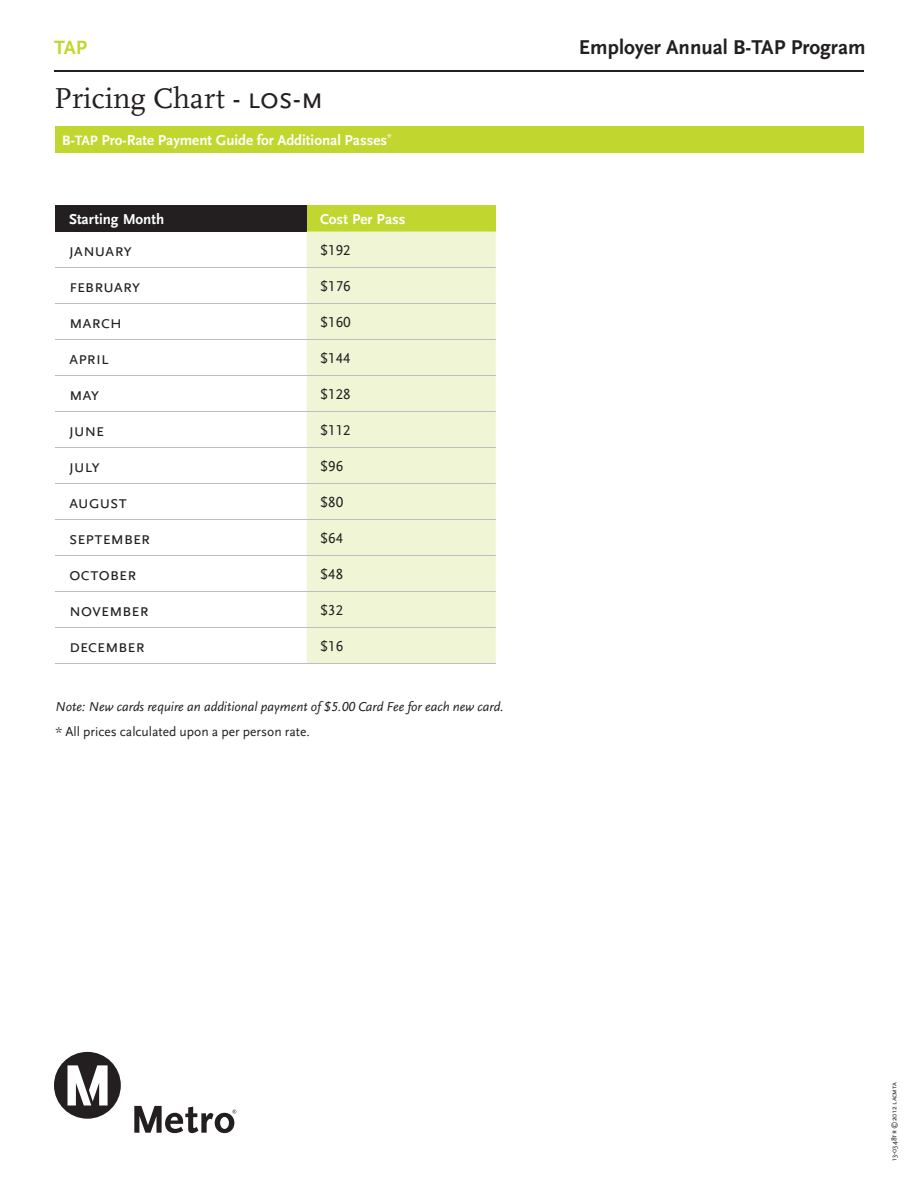
<style>
.page{position:relative;width:918px;height:1188px;background:#fff}
.page>*{position:absolute;margin:0;border:0;box-sizing:border-box;transform-origin:0 0}
.t1{font:30px "Scala";color:#231f20}
.t2{font:700 21px "Scala Sans";color:#231f20}
.t3{font:700 20.25px "Scala Sans";color:#c1d72f}
.t4{font:18px "Scala Sans Caps";letter-spacing:-.015em;color:#231f20}
.t5{font:700 15px "Scala Sans LF";color:#fff}
.t6{font:15px "Scala Sans LF";color:#231f20}
.t7{font:700 15px "Scala Sans";color:#fff}
.t8{font:italic 13.5px "Scala Sans LF";color:#231f20}
.t9{font:13.5px "Scala Sans LF";color:#231f20}
.t10{font:7.5px "Scala Sans Caps";color:#231f20}
.s1{font-family:"Scala Sans Caps"}
.s2{font-size:14.25px}
</style>
<div class="page">
<div style="left:54px;top:1052px;width:67px;height:67px;background:#231f20;border-radius:50%"></div>
<svg style="left:68px;top:1065px;width:40px;height:40px"></svg>
<svg style="left:134px;top:1106px;width:102px;height:27px"></svg>
<hr style="left:54px;top:71px;width:810px;height:1px;background:#231f20">
<div style="left:56px;top:126px;width:808px;height:27px;background:#c1d72f"></div>
<div style="left:56px;top:205px;width:251px;height:27px;background:#231f20"></div>
<div style="left:307px;top:205px;width:189px;height:27px;background:#c1d72f"></div>
<div style="left:307px;top:232px;width:189px;height:431px;background:#f0f5d5"></div>
<hr style="left:56px;top:267px;width:251px;height:1px;background:#bcbdc0">
<hr style="left:307px;top:267px;width:189px;height:1px;background:#bcbdc0">
<hr style="left:56px;top:303px;width:251px;height:1px;background:#bcbdc0">
<hr style="left:307px;top:303px;width:189px;height:1px;background:#bcbdc0">
<hr style="left:56px;top:339px;width:251px;height:1px;background:#bcbdc0">
<hr style="left:307px;top:339px;width:189px;height:1px;background:#bcbdc0">
<hr style="left:56px;top:375px;width:251px;height:1px;background:#bcbdc0">
<hr style="left:307px;top:375px;width:189px;height:1px;background:#bcbdc0">
<hr style="left:56px;top:411px;width:251px;height:1px;background:#bcbdc0">
<hr style="left:307px;top:411px;width:189px;height:1px;background:#bcbdc0">
<hr style="left:56px;top:447px;width:251px;height:1px;background:#bcbdc0">
<hr style="left:307px;top:447px;width:189px;height:1px;background:#bcbdc0">
<hr style="left:56px;top:483px;width:251px;height:1px;background:#bcbdc0">
<hr style="left:307px;top:483px;width:189px;height:1px;background:#bcbdc0">
<hr style="left:56px;top:519px;width:251px;height:1px;background:#bcbdc0">
<hr style="left:307px;top:519px;width:189px;height:1px;background:#bcbdc0">
<hr style="left:56px;top:555px;width:251px;height:1px;background:#bcbdc0">
<hr style="left:307px;top:555px;width:189px;height:1px;background:#bcbdc0">
<hr style="left:56px;top:591px;width:251px;height:1px;background:#bcbdc0">
<hr style="left:307px;top:591px;width:189px;height:1px;background:#bcbdc0">
<hr style="left:56px;top:627px;width:251px;height:1px;background:#bcbdc0">
<hr style="left:307px;top:627px;width:189px;height:1px;background:#bcbdc0">
<hr style="left:56px;top:663px;width:251px;height:1px;background:#bcbdc0">
<hr style="left:307px;top:663px;width:189px;height:1px;background:#bcbdc0">
<p class="t3" style="left:54px;top:37px;width:35px">TAP</p>
<p class="t2" style="left:579px;top:36px;width:288px">Employer Annual B-TAP Program</p>
<h1 class="t1" style="left:54px;top:82px;width:271px">Pricing Chart - <span class="s1">los-m</span></h1>
<p class="t5" style="left:62px;top:132px;width:331px"><span class="s2">B</span>-<span class="s2">TAP</span> Pro-Rate Payment Guide for Additional Passes<sup>*</sup></p>
<p class="t7" style="left:69px;top:211px;width:97px">Starting Month</p>
<p class="t7" style="left:320px;top:211px;width:87px">Cost Per Pass</p>
<p class="t4" style="left:69px;top:241px;width:65px">january</p>
<p class="t6" style="left:320px;top:242px;width:32px">$192</p>
<p class="t4" style="left:69px;top:277px;width:73px">february</p>
<p class="t6" style="left:320px;top:278px;width:32px">$176</p>
<p class="t4" style="left:69px;top:313px;width:55px">march</p>
<p class="t6" style="left:320px;top:314px;width:32px">$160</p>
<p class="t4" style="left:69px;top:349px;width:41px">april</p>
<p class="t6" style="left:320px;top:350px;width:32px">$144</p>
<p class="t4" style="left:69px;top:385px;width:32px">may</p>
<p class="t6" style="left:320px;top:386px;width:32px">$128</p>
<p class="t4" style="left:69px;top:421px;width:37px">june</p>
<p class="t6" style="left:320px;top:422px;width:32px">$112</p>
<p class="t4" style="left:69px;top:457px;width:32px">july</p>
<p class="t6" style="left:320px;top:458px;width:25px">$96</p>
<p class="t4" style="left:69px;top:493px;width:59px">august</p>
<p class="t6" style="left:320px;top:494px;width:25px">$80</p>
<p class="t4" style="left:69px;top:529px;width:83px">september</p>
<p class="t6" style="left:320px;top:530px;width:25px">$64</p>
<p class="t4" style="left:69px;top:565px;width:69px">october</p>
<p class="t6" style="left:320px;top:566px;width:25px">$48</p>
<p class="t4" style="left:69px;top:601px;width:81px">november</p>
<p class="t6" style="left:320px;top:602px;width:25px">$32</p>
<p class="t4" style="left:69px;top:637px;width:77px">december</p>
<p class="t6" style="left:320px;top:638px;width:24px">$16</p>
<p class="t8" style="left:56px;top:699px;width:450px">Note: New cards require an additional payment of $5.00 Card Fee for each new card.</p>
<p class="t9" style="left:56px;top:724px;width:256px">* All prices calculated upon a per person rate.</p>
<p class="t10" style="left:890px;top:1161px;width:80px;rotate:-90deg">13-0348tr ©2012 lacmta</p>
</div>
